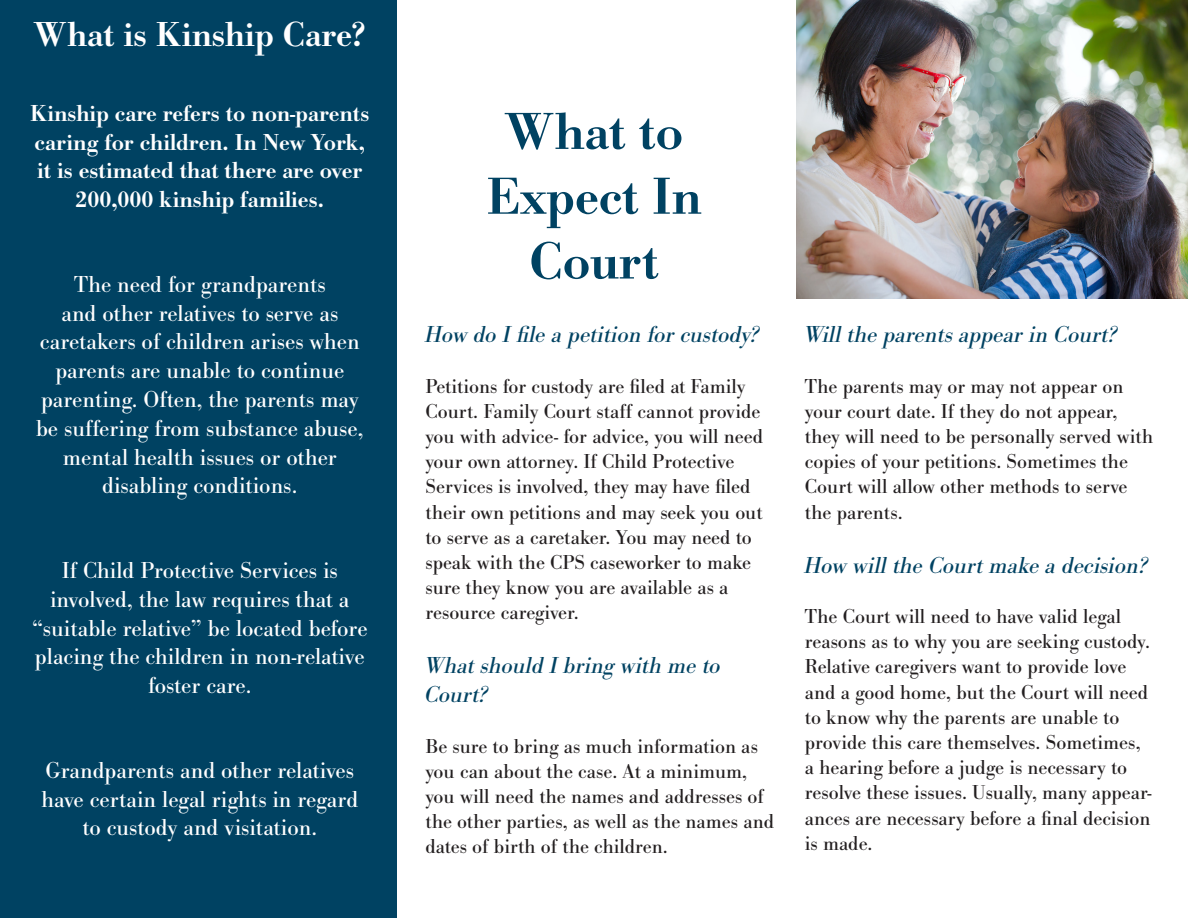
<style>
.page{position:relative;width:1188px;height:918px;background:#fff}
.page>*{position:absolute;margin:0;border:0;box-sizing:border-box;transform-origin:0 0}
.t1{font:500 54px/64.8px "Bodoni URW";color:#004262;text-align:center}
.t2{font:500 36px "Bodoni URW";color:#fff}
.t3{font:24px/28.8px "Bodoni URW";color:#fff;text-align:center}
.t4{font:italic 24px/28.8px "Bodoni URW";color:#004262}
.t5{font:500 24px/28.8px "Bodoni URW";color:#fff;text-align:center}
.t6{font:21px/25.2px "Bodoni URW";color:#231f20}
</style>
<div class="page">
<div style="left:0;top:0;width:396px;height:918px;background:#004262"></div>
<img style="left:796px;top:0;width:392px;height:298px">
<p class="t2" style="left:34px;top:13px;width:333px">What is Kinship Care?</p>
<p class="t5" style="left:30px;top:99px;width:341px">Kinship care refers to non-parents caring for children. In New York, it is estimated that there are over<br>200,000 kinship families.</p>
<p class="t3" style="left:36px;top:270px;width:329px">The need for grandparents<br>and other relatives to serve as caretakers of children arises when parents are unable to continue parenting. Often, the parents may be suffering from substance abuse, mental health issues or other disabling conditions.</p>
<p class="t3" style="left:32px;top:556px;width:337px">If Child Protective Services is involved, the law requires that a “suitable relative” be located before placing the children in non-relative foster care.</p>
<p class="t3" style="left:41px;top:756px;width:318px">Grandparents and other relatives have certain legal rights in regard to custody and visitation.</p>
<p class="t1" style="left:505px;top:100px;width:180px">What to</p>
<p class="t1" style="left:486px;top:165px;width:217px">Expect In<br>Court</p>
<p class="t4" style="left:426px;top:320px;width:336px">How do I file a petition for custody?</p>
<p class="t6" style="left:426px;top:373px;width:339px">Petitions for custody are filed at Family Court. Family Court staff cannot provide you with advice- for advice, you will need your own attorney. If Child Protective Services is involved, they may have filed their own petitions and may seek you out to serve as a caretaker. You may need to speak with the CPS caseworker to make sure they know you are available as a resource caregiver.</p>
<p class="t4" style="left:426px;top:651px;width:297px">What should I bring with me to<br>Court?</p>
<p class="t6" style="left:426px;top:733px;width:350px">Be sure to bring as much information as you can about the case. At a minimum, you will need the names and addresses of the other parties, as well as the names and dates of birth of the children.</p>
<p class="t4" style="left:805px;top:320px;width:314px">Will the parents appear in Court?</p>
<p class="t6" style="left:805px;top:373px;width:350px">The parents may or may not appear on your court date. If they do not appear, they will need to be personally served with copies of your petitions. Sometimes the Court will allow other methods to serve the parents.</p>
<p class="t4" style="left:805px;top:550px;width:345px">How will the Court make a decision?</p>
<p class="t6" style="left:805px;top:604px;width:348px">The Court will need to have valid legal reasons as to why you are seeking custody.<br>Relative caregivers want to provide love and a good home, but the Court will need to know why the parents are unable to provide this care themselves. Sometimes, a hearing before a judge is necessary to resolve these issues. Usually, many appear&shy;ances are necessary before a final decision is made.</p>
</div>
